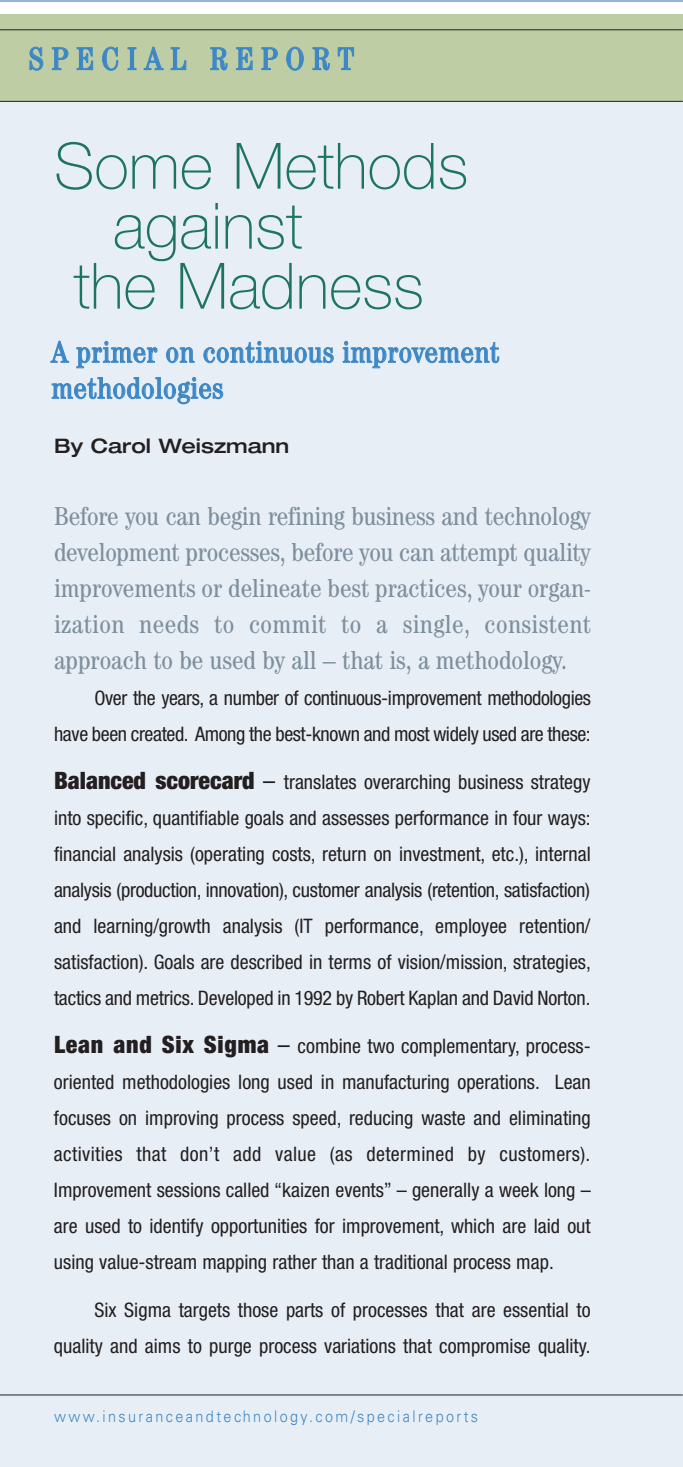
<style>
.page{position:relative;width:683px;height:1467px;background:#fff}
.page>*{position:absolute;margin:0;border:0;box-sizing:border-box;transform-origin:0 0}
.t1{font:100 64px "Helvetica Neue";color:#1e7463}
.t2{font:condensed 32px "Century";letter-spacing:.235em;color:#3b87c7}
.t3{font:condensed 30px/36px "Century";letter-spacing:.015em;color:#3b87c7}
.t4{font:condensed 26px/36px "Century";color:#7d8f9e;text-align:justify}
.t5{font:condensed 20px/36px "Helvetica Neue";color:#231f20;text-align:justify}
.t6{font:condensed 20px/36px "Helvetica Neue";letter-spacing:-.02em;color:#231f20;text-align:right}
.t7{font:500 expanded 20px "Helvetica Neue";color:#231f20}
.t8{font:300 16px "Univers";letter-spacing:.165em;color:#3b87c7;scale:.9 1}
.s1{font-weight:900;font-size:24px}
.s2{font-size:24px}
</style>
<div class="page">
<div style="left:0;top:103px;width:682px;height:1364px;background:#e8eef5"></div>
<div style="left:0;top:14px;width:682px;height:88px;background:#becda3"></div>
<hr style="left:0;top:29px;width:682px;height:1px;background:#231f20">
<hr style="left:0;top:101px;width:682px;height:1px;background:#231f20">
<hr style="left:0;top:1394px;width:682px;height:1px;background:#231f20">
<hr style="left:0;top:0;width:682px;height:2px;background:#96b7d4">
<h2 class="t2" style="left:29px;top:48px;width:327px">SPECIAL REPORT</h2>
<h1 class="t1" style="left:54px;top:143px;width:415px">Some Methods</h1>
<h1 class="t1" style="left:113px;top:203px;width:191px">against</h1>
<h1 class="t1" style="left:74px;top:263px;width:351px">the Madness</h1>
<h3 class="t3" style="left:51px;top:337px;width:449px">A primer on continuous improvement methodologies</h3>
<p class="t7" style="left:54px;top:438px;width:237px">By Carol Weiszmann</p>
<p class="t4" style="left:54px;top:500px;width:538px">Before you can begin refining business and technology development processes, before you can attempt quality improvements or delineate best practices, your organ&shy;ization needs to commit to a single, consistent approach to be used by all – that is, a methodology.</p>
<p class="t6" style="left:54px;top:681px;width:538px">Over the years, a number of continuous-improvement methodologies<br>have been created. Among the best-known and most widely used are these:</p>
<p class="t5" style="left:54px;top:765px;width:538px"><span class="s1">Balanced scorecard</span> <span class="s2">–</span> translates overarching business strategy into specific, quantifiable goals and assesses performance in four ways: financial analysis (operating costs, return on investment, etc.), internal analysis (production, innovation), customer analysis (retention, satisfaction) and learning/growth analysis (IT performance, employee retention/ satisfaction). Goals are described in terms of vision/mission, strategies, tactics and metrics. Developed in 1992 by Robert Kaplan and David Norton.</p>
<p class="t5" style="left:54px;top:1029px;width:538px"><span class="s1">Lean and Six Sigma</span> <span class="s2">–</span> combine two complementary, process&shy;oriented methodologies long used in manufacturing operations. Lean focuses on improving process speed, reducing waste and eliminating activities that don’t add value (as determined by customers).<br>Improvement sessions called “kaizen events” – generally a week long – are used to identify opportunities for improvement, which are laid out using value-stream mapping rather than a traditional process map.</p>
<p class="t5" style="left:54px;top:1293px;width:538px;text-align:right">Six Sigma targets those parts of processes that are essential to quality and aims to purge process variations that compromise quality.</p>
<p class="t8" style="left:54px;top:1410px;width:472px">www.insuranceandtechnology.com/specialreports</p>
</div>
